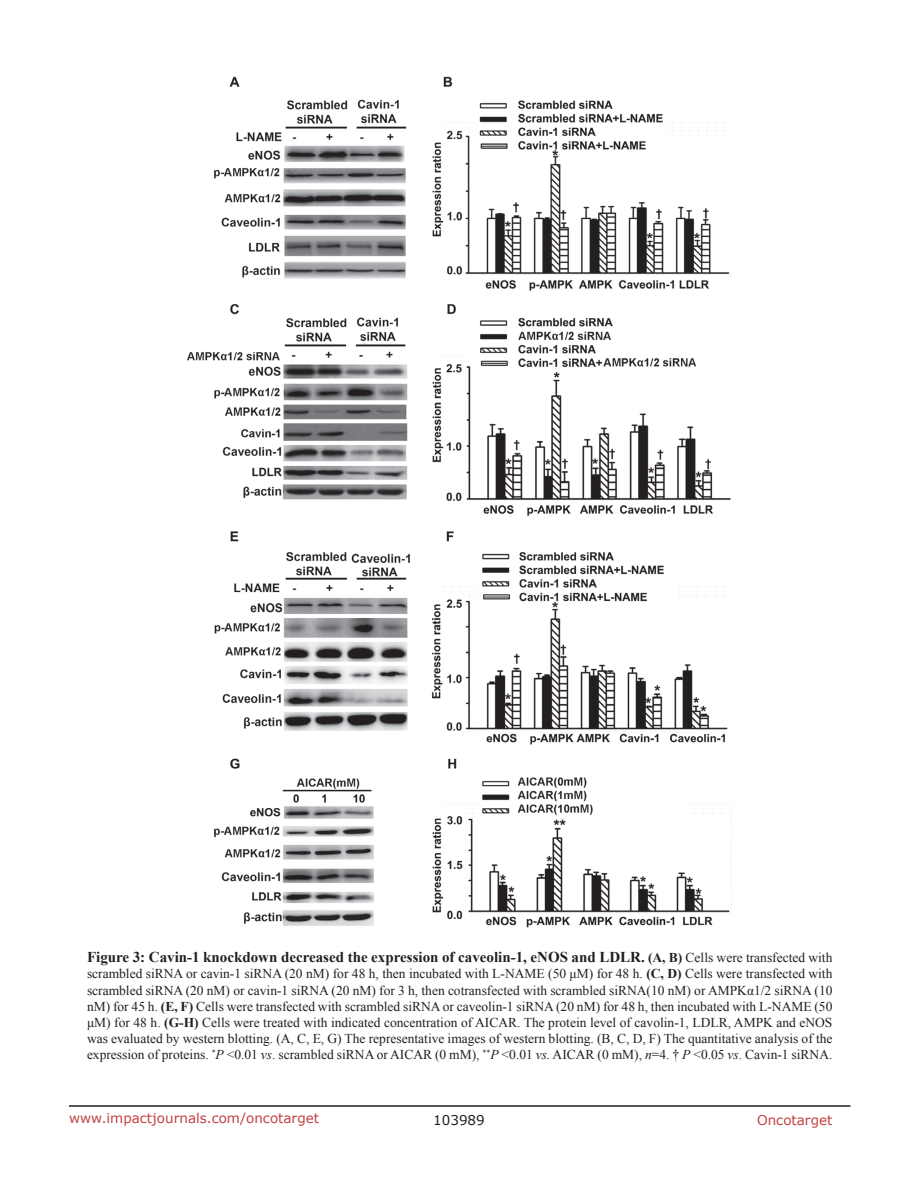
<style>
.page{position:relative;width:918px;height:1188px;background:#fff}
.page>*{position:absolute;margin:0;border:0;box-sizing:border-box;transform-origin:0 0}
.figuretext{font:700 15px "Times New Roman";color:#231f20}
.figuretext-2{font:13.5px/16.2px "Times New Roman";color:#231f20;text-align:justify}
.t1{font:13.5px "Verdana";color:#c24141}
.t2{font:13.5px "Verdana";color:#231f20}
.s1{font-size:13.5px}
.s2{font-weight:400;font-size:13.5px}
.s3{font-weight:700}
.s4{font-style:italic}
</style>
<div class="page">
<hr style="left:69px;top:1105px;width:781px;height:2px;background:#231f20">
<img style="left:187px;top:76px;width:545px;height:852px">
<p class="figuretext" style="left:87px;top:947px;width:747px">Figure 3: Cavin-1 knockdown decreased the expression of caveolin-1, eNOS and LDLR. <span class="s1">(A, B)</span> <span class="s2">Cells were transfected with</span></p>
<p class="figuretext-2" style="left:87px;top:965px;width:747px">scrambled siRNA or cavin-1 siRNA (20 nM) for 48 h, then incubated with L-NAME (50 μM) for 48 h. <span class="s3">(C, D)</span> Cells were transfected with scrambled siRNA (20 nM) or cavin-1 siRNA (20 nM) for 3 h, then cotransfected with scrambled siRNA(10 nM) or AMPKα1/2 siRNA (10 nM) for 45 h. <span class="s3">(E, F)</span> Cells were transfected with scrambled siRNA or caveolin-1 siRNA (20 nM) for 48 h, then incubated with L-NAME (50 μM) for 48 h. <span class="s3">(G-H)</span> Cells were treated with indicated concentration of AICAR. The protein level of cavolin-1, LDLR, AMPK and eNOS was evaluated by western blotting. (A, C, E, G) The representative images of western blotting. (B, C, D, F) The quantitative analysis of the expression of proteins. <sup>*</sup><span class="s4">P</span> &lt;0.01 <span class="s4">vs</span>. scrambled siRNA or AICAR (0 mM), <sup>**</sup><span class="s4">P</span> &lt;0.01 <span class="s4">vs.</span> AICAR (0 mM), <span class="s4">n</span>=4. † <span class="s4">P</span> &lt;0.05 <span class="s4">vs</span>. Cavin-1 siRNA.</p>
<p class="t1" style="left:69px;top:1109px;width:252px">www.impactjournals.com/oncotarget</p>
<p class="t2" style="left:433px;top:1111px;width:53px">103989</p>
<p class="t1" style="left:757px;top:1111px;width:77px">Oncotarget</p>
</div>
